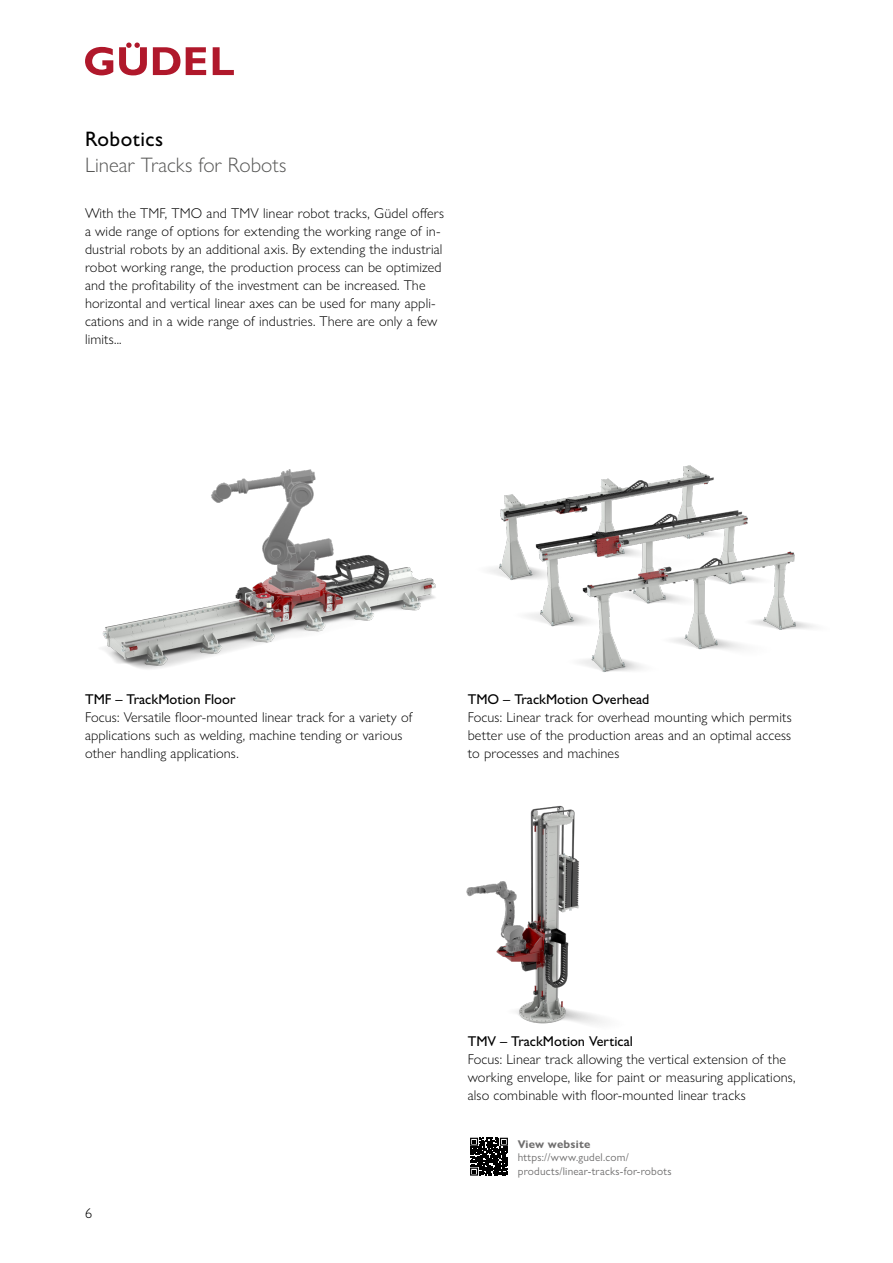
<style>
.page{position:relative;width:893px;height:1263px;background:#fff}
.page>*{position:absolute;margin:0;border:0;box-sizing:border-box;transform-origin:0 0}
.t1{font:300 21px "Gill Sans Nova";color:#575756}
.t2{font:500 21px "Gill Sans Nova";letter-spacing:.02em;color:#000}
.t3{font:300 14.25px/18px "Gill Sans Nova";letter-spacing:.01em;color:#000}
.t4{font:500 14.25px "Gill Sans Nova";color:#000}
.t5{font:11.25px/13.5px "Gill Sans Nova";letter-spacing:.02em;color:#706f6f}
.t6{font:700 11.25px "Gill Sans Nova";letter-spacing:.02em;color:#706f6f}
</style>
<div class="page">
<svg style="left:85px;top:47px;width:28px;height:28px"></svg>
<svg style="left:153px;top:47px;width:27px;height:28px"></svg>
<svg style="left:186px;top:47px;width:20px;height:28px"></svg>
<svg style="left:213px;top:47px;width:21px;height:28px"></svg>
<svg style="left:119px;top:43px;width:28px;height:32px"></svg>
<img style="left:489px;top:465px;width:326px;height:207px">
<img style="left:466px;top:805px;width:138px;height:219px">
<img style="left:102px;top:469px;width:334px;height:200px">
<svg style="left:470px;top:1137px;width:38px;height:39px"></svg>
<svg style="left:470px;top:1138px;width:38px;height:37px"></svg>
<h1 class="t2" style="left:85px;top:126px;width:80px">Robotics</h1>
<h1 class="t1" style="left:85px;top:152px;width:203px">Linear Tracks for Robots</h1>
<p class="t3" style="left:85px;top:204px;width:361px">With the TMF, TMO and TMV linear robot tracks, Güdel offers a wide range of options for extending the working range of in&shy;dustrial robots by an additional axis. By extending the industrial robot working range, the production process can be optimized and the profitability of the investment can be increased. The horizontal and vertical linear axes can be used for many appli&shy;cations and in a wide range of industries. There are only a few limits...</p>
<p class="t4" style="left:85px;top:690px;width:152px">TMF – TrackMotion Floor</p>
<p class="t3" style="left:85px;top:708px;width:329px">Focus: Versatile floor-mounted linear track for a variety of applications such as welding, machine tending or various other handling applications.</p>
<p class="t4" style="left:468px;top:690px;width:183px">TMO – TrackMotion Overhead</p>
<p class="t3" style="left:468px;top:708px;width:325px;text-align:justify">Focus: Linear track for overhead mounting which permits better use of the production areas and an optimal access to processes and machines</p>
<p class="t3" style="left:85px;top:1204px;width:9px">6</p>
<p class="t4" style="left:468px;top:1032px;width:167px">TMV – TrackMotion Vertical</p>
<p class="t3" style="left:468px;top:1050px;width:329px">Focus: Linear track allowing the vertical extension of the working envelope, like for paint or measuring applications, also combinable with floor-mounted linear tracks</p>
<p class="t6" style="left:518px;top:1137px;width:74px">View website</p>
<p class="t5" style="left:518px;top:1150px;width:155px">https://www.gudel.com/ products/linear-tracks-for-robots</p>
</div>
